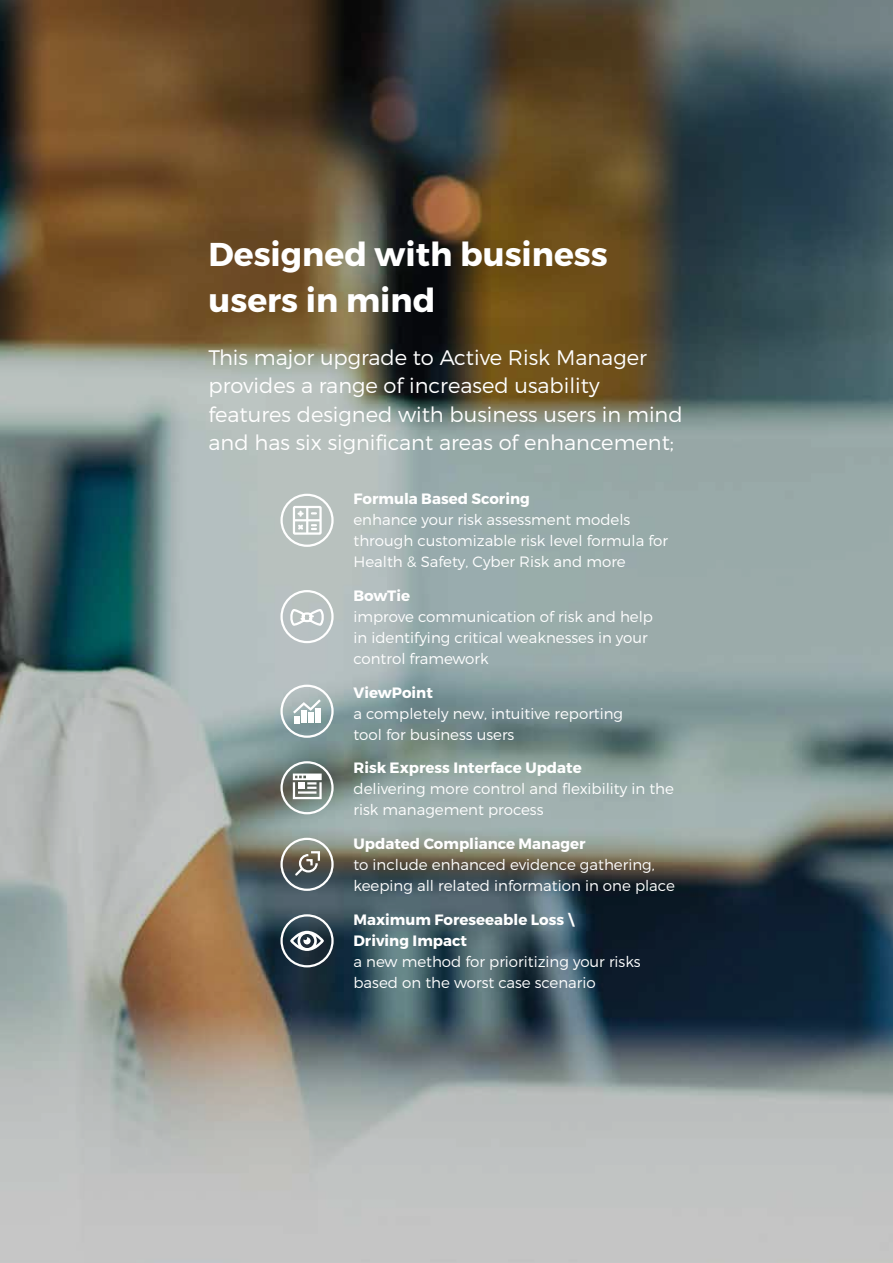
<style>
.page{position:relative;width:893px;height:1263px;background:#fff}
.page>*{position:absolute;margin:0;border:0;box-sizing:border-box;transform-origin:0 0}
.t1{font:700 33px/46.5px "Montserrat";color:#fff}
.t2{font:300 21px/28.5px "Montserrat";color:#fff}
.t3{font:300 15px/21px "Montserrat";color:#fff}
.t4{font:700 15px/21px "Montserrat";color:#fff}
</style>
<div class="page">
<img style="left:0;top:0;width:893px;height:1263px">
<div style="left:293px;top:506px;width:29px;height:29px;border:2px solid #fff"></div>
<hr style="left:306px;top:507px;width:2px;height:27px;background:#fff">
<hr style="left:294px;top:519px;width:27px;height:2px;background:#fff">
<svg style="left:299px;top:512px;width:4px;height:4px"></svg>
<svg style="left:296px;top:522px;width:9px;height:10px"></svg>
<svg style="left:312px;top:524px;width:4px;height:6px"></svg>
<div style="left:280px;top:494px;width:54px;height:53px;border:2px solid #fff;border-radius:50%"></div>
<div style="left:301px;top:710px;width:6px;height:13px;background:#fff"></div>
<div style="left:294px;top:716px;width:6px;height:7px;background:#fff"></div>
<div style="left:308px;top:713px;width:6px;height:10px;background:#fff"></div>
<div style="left:315px;top:708px;width:6px;height:15px;background:#fff"></div>
<svg style="left:291px;top:697px;width:32px;height:19px"></svg>
<div style="left:280px;top:685px;width:54px;height:53px;border:2px solid #fff;border-radius:50%"></div>
<div style="left:293px;top:781px;width:29px;height:18px;border:2px solid #fff"></div>
<hr style="left:298px;top:791px;width:18px;height:3px;background:#fff">
<svg style="left:293px;top:773px;width:29px;height:16px"></svg>
<div style="left:280px;top:761px;width:54px;height:53px;border:2px solid #fff;border-radius:50%"></div>
<div style="left:280px;top:914px;width:54px;height:53px;border:2px solid #fff;border-radius:50%"></div>
<svg style="left:290px;top:931px;width:34px;height:20px"></svg>
<div style="left:280px;top:838px;width:54px;height:53px;border:2px solid #fff;border-radius:50%"></div>
<svg style="left:293px;top:850px;width:28px;height:28px"></svg>
<div style="left:280px;top:590px;width:54px;height:53px;border:2px solid #fff;border-radius:50%"></div>
<svg style="left:287px;top:609px;width:40px;height:19px"></svg>
<h1 class="t1" style="left:209px;top:231px;width:401px">Designed with business users in mind</h1>
<h2 class="t2" style="left:209px;top:343px;width:476px">This major upgrade to Active Risk Manager provides a range of increased usability features designed with business users in mind and has six significant areas of enhancement;</h2>
<p class="t4" style="left:353px;top:488px;width:178px">Formula Based Scoring</p>
<p class="t3" style="left:353px;top:509px;width:316px">enhance your risk assessment models through customizable risk level formula for<br>Health &amp; Safety, Cyber Risk and more</p>
<p class="t4" style="left:353px;top:585px;width:58px">BowTie</p>
<p class="t3" style="left:353px;top:606px;width:301px">improve communication of risk and help in identifying critical weaknesses in your control framework</p>
<p class="t4" style="left:353px;top:682px;width:81px">ViewPoint</p>
<p class="t3" style="left:353px;top:702px;width:271px">a completely new, intuitive reporting tool for business users</p>
<p class="t4" style="left:353px;top:758px;width:230px">Risk Express Interface Update</p>
<p class="t3" style="left:353px;top:778px;width:322px">delivering more control and flexibility in the risk management process</p>
<p class="t4" style="left:353px;top:833px;width:233px">Updated Compliance Manager</p>
<p class="t3" style="left:353px;top:854px;width:323px">to include enhanced evidence gathering, keeping all related information in one place</p>
<p class="t4" style="left:353px;top:909px;width:222px">Maximum Foreseeable Loss \<br>Driving Impact</p>
<p class="t3" style="left:353px;top:951px;width:289px">a new method for prioritizing your risks based on the worst case scenario</p>
</div>
